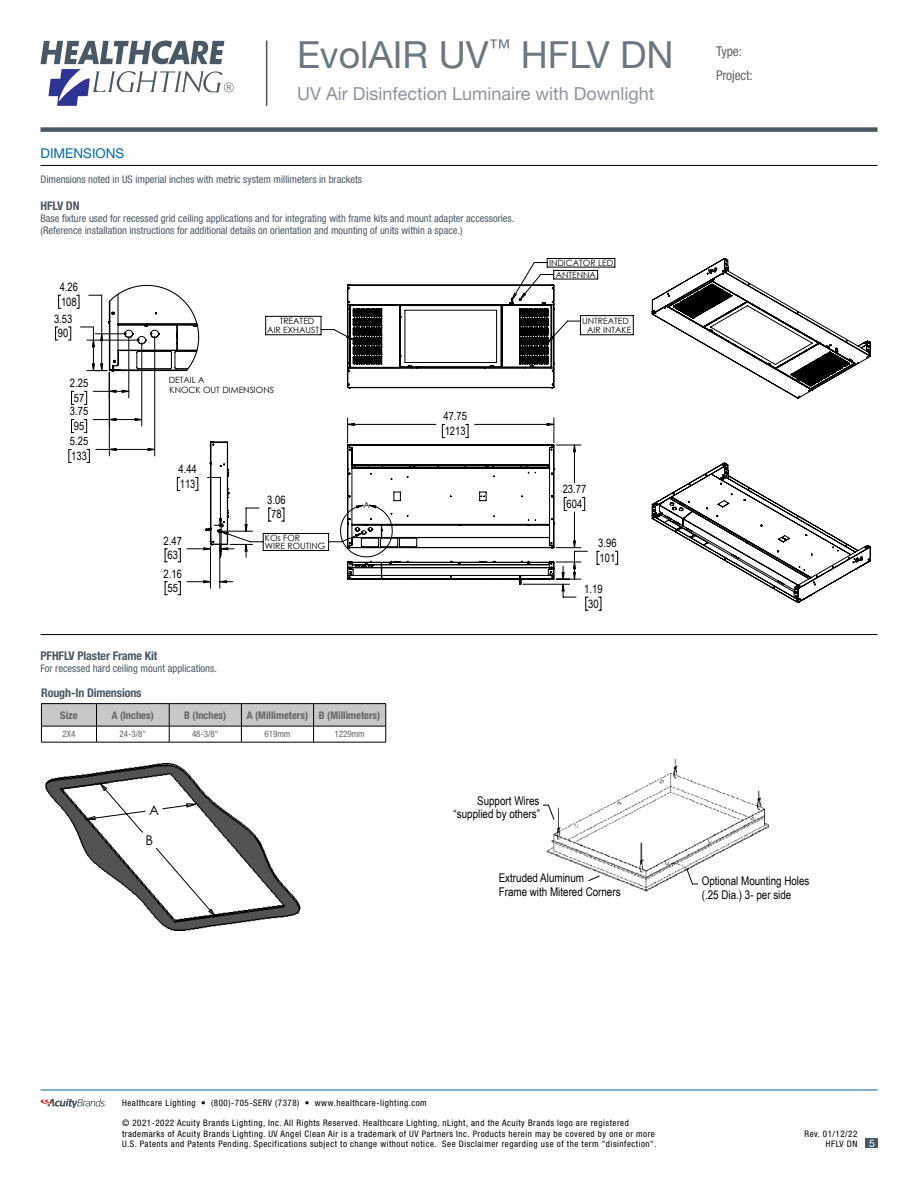
<style>
.page{position:relative;width:918px;height:1188px;background:#fff}
.page>*{position:absolute;margin:0;border:0;box-sizing:border-box;transform-origin:0 0}
.t1{font:37.5px "Helvetica Neue LT Std";color:#6b7884}
.t2{font:18px "Helvetica Neue LT Std";color:#8b95a0}
.t3{font:condensed 13.5px/24.2px "Helvetica Neue LT Std";letter-spacing:-.01em;color:#636466}
.t4{font:13.5px "Helvetica Neue LT Std";color:#0068a9}
.t5{font:13.5px "Century Gothic";color:#000}
.t6{font:12px/14.4px "Arial Narrow";color:#000}
.t7{font:700 condensed 12px "Helvetica Neue LT Std";letter-spacing:-.01em;color:#485865}
.t8{font:11.55px/14.7px "Arial Narrow";color:#000;text-align:center}
.t9{font:condensed 10.5px/12px "Helvetica Neue LT Std";color:#485865}
.t10{font:700 condensed 10.5px "Helvetica Neue LT Std";color:#636466}
.t11{font:10.5px "Helvetica Neue LT Std";color:#fff}
.t12{font:condensed 9px/10.8px "Helvetica Neue LT Std";letter-spacing:.055em;color:#000;text-align:right}
.t13{font:condensed 9px "Helvetica Neue LT Std";color:#636466}
.t14{font:8.7px/8.6px "Century Gothic";color:#000}
</style>
<div class="page">
<hr style="left:40px;top:1090px;width:838px;height:1px;background:#0068a9">
<svg style="left:41px;top:1099px;width:65px;height:9px"></svg>
<div style="left:40px;top:127px;width:838px;height:5px;background:#485865"></div>
<div style="left:865px;top:1138px;width:13px;height:10px;background:#485865"></div>
<hr style="left:266px;top:40px;width:1px;height:66px;background:#485865">
<svg style="left:41px;top:40px;width:193px;height:66px"></svg>
<svg style="left:521px;top:258px;width:113px;height:293px"></svg>
<svg style="left:165px;top:581px;width:2px;height:14px"></svg>
<svg style="left:178px;top:581px;width:3px;height:14px"></svg>
<svg style="left:187px;top:581px;width:17px;height:1px"></svg>
<svg style="left:165px;top:549px;width:2px;height:14px"></svg>
<svg style="left:178px;top:549px;width:3px;height:14px"></svg>
<svg style="left:177px;top:477px;width:3px;height:14px"></svg>
<svg style="left:597px;top:551px;width:2px;height:14px"></svg>
<svg style="left:615px;top:551px;width:3px;height:14px"></svg>
<svg style="left:599px;top:597px;width:3px;height:14px"></svg>
<svg style="left:265px;top:315px;width:289px;height:103px"></svg>
<svg style="left:204px;top:507px;width:136px;height:82px"></svg>
<svg style="left:187px;top:441px;width:72px;height:116px"></svg>
<svg style="left:340px;top:418px;width:248px;height:193px"></svg>
<svg style="left:347px;top:284px;width:208px;height:104px"></svg>
<svg style="left:652px;top:258px;width:219px;height:141px"></svg>
<svg style="left:651px;top:462px;width:220px;height:141px"></svg>
<svg style="left:58px;top:295px;width:3px;height:14px"></svg>
<svg style="left:55px;top:327px;width:3px;height:14px"></svg>
<hr style="left:109px;top:449px;width:46px;height:1px;background:#000">
<hr style="left:109px;top:372px;width:1px;height:84px;background:#000">
<hr style="left:154px;top:336px;width:1px;height:120px;background:#000">
<svg style="left:87px;top:449px;width:3px;height:14px"></svg>
<svg style="left:69px;top:449px;width:2px;height:14px"></svg>
<hr style="left:109px;top:419px;width:33px;height:1px;background:#000">
<hr style="left:142px;top:343px;width:1px;height:83px;background:#000">
<svg style="left:84px;top:419px;width:3px;height:14px"></svg>
<svg style="left:71px;top:419px;width:3px;height:14px"></svg>
<svg style="left:96px;top:448px;width:20px;height:3px"></svg>
<svg style="left:148px;top:448px;width:7px;height:3px"></svg>
<svg style="left:93px;top:418px;width:23px;height:3px"></svg>
<svg style="left:135px;top:418px;width:7px;height:3px"></svg>
<svg style="left:68px;top:285px;width:131px;height:120px"></svg>
<img style="left:543px;top:759px;width:226px;height:133px">
<div style="left:556px;top:756px;width:79px;height:28px;background:#fff"></div>
<div style="left:560px;top:781px;width:15px;height:33px;background:#fff"></div>
<div style="left:538px;top:887px;width:94px;height:5px;background:#fff"></div>
<div style="left:687px;top:870px;width:83px;height:22px;background:#fff"></div>
<div style="left:616px;top:884px;width:7px;height:8px;background:#fff"></div>
<svg style="left:687px;top:869px;width:11px;height:15px"></svg>
<svg style="left:543px;top:805px;width:11px;height:15px"></svg>
<svg style="left:588px;top:875px;width:12px;height:6px"></svg>
<hr style="left:40px;top:165px;width:838px;height:1px;background:#000">
<hr style="left:40px;top:634px;width:838px;height:1px;background:#000">
<img style="left:45px;top:763px;width:256px;height:168px">
<svg style="left:63px;top:782px;width:161px;height:140px"></svg>
<hr style="left:41px;top:703px;width:56px;height:1px;background:#000">
<hr style="left:97px;top:703px;width:72px;height:1px;background:#000">
<hr style="left:169px;top:703px;width:72px;height:1px;background:#000">
<hr style="left:241px;top:703px;width:73px;height:1px;background:#000">
<hr style="left:314px;top:703px;width:72px;height:1px;background:#000">
<svg style="left:41px;top:704px;width:345px;height:38px"></svg>
<hr style="left:41px;top:742px;width:56px;height:1px;background:#000">
<hr style="left:97px;top:742px;width:72px;height:1px;background:#000">
<hr style="left:169px;top:742px;width:72px;height:1px;background:#000">
<hr style="left:241px;top:742px;width:73px;height:1px;background:#000">
<hr style="left:314px;top:742px;width:72px;height:1px;background:#000">
<h1 class="t1" style="left:297px;top:32px;width:378px">EvolAIR UV<sup>™</sup> HFLV DN</h1>
<h2 class="t2" style="left:297px;top:83px;width:359px">UV Air Disinfection Luminaire with Downlight</h2>
<h3 class="t4" style="left:40px;top:146px;width:85px">DIMENSIONS</h3>
<p class="t9" style="left:40px;top:173px;width:323px">Dimensions noted in US imperial inches with metric system millimeters in brackets</p>
<h3 class="t7" style="left:40px;top:198px;width:41px">HFLV DN</h3>
<p class="t9" style="left:40px;top:212px;width:475px">Base fixture used for recessed grid ceiling applications and for integrating with frame kits and mount adapter accessories. (Reference installation instructions for additional details on orientation and mounting of units within a space.)</p>
<p class="t8" style="left:60px;top:279px;width:20px;text-align:left">4.26<br>108</p>
<p class="t8" style="left:54px;top:311px;width:20px">3.53<br>90</p>
<p class="t8" style="left:70px;top:375px;width:20px">2.25<br>57</p>
<p class="t8" style="left:70px;top:403px;width:20px">3.75<br>95<br>5.25<br>133</p>
<p class="t14" style="left:267px;top:317px;width:53px;text-indent:12px">TREATED<br>AIR EXHAUST</p>
<p class="t14" style="left:169px;top:374px;width:107px;line-height:10.2px">DETAIL A<br>KNOCK OUT DIMENSIONS</p>
<p class="t8" style="left:178px;top:461px;width:20px;text-align:left">4.44<br>113</p>
<p class="t8" style="left:443px;top:408px;width:25px;text-align:left">47.75<br>1213</p>
<p class="t14" style="left:549px;top:258px;width:66px">INDICATOR LED</p>
<p class="t14" style="left:556px;top:270px;width:42px">ANTENNA</p>
<p class="t14" style="left:582px;top:317px;width:51px;text-align:center">UNTREATED<br>AIR INTAKE</p>
<p class="t8" style="left:563px;top:481px;width:25px">23.77</p>
<p class="t8" style="left:164px;top:533px;width:20px">2.47<br>63</p>
<p class="t8" style="left:164px;top:566px;width:20px">2.16<br>55</p>
<h3 class="t7" style="left:40px;top:648px;width:118px">PFHFLV Plaster Frame Kit</h3>
<p class="t9" style="left:40px;top:662px;width:178px">For recessed hard ceiling mount applications.</p>
<p class="t8" style="left:267px;top:492px;width:20px">3.06<br>78</p>
<p class="t14" style="left:265px;top:533px;width:62px">KOs FOR<br>WIRE ROUTING</p>
<p class="t14" style="left:363px;top:500px;width:8px">A</p>
<p class="t8" style="left:567px;top:496px;width:17px">604</p>
<p class="t8" style="left:598px;top:535px;width:20px;text-align:left">3.96<br>101</p>
<p class="t8" style="left:584px;top:581px;width:20px">1.19<br>30</p>
<h3 class="t7" style="left:41px;top:685px;width:102px">Rough-In Dimensions</h3>
<p class="t10" style="left:60px;top:709px;width:19px">Size</p>
<p class="t10" style="left:112px;top:709px;width:44px">A (Inches)</p>
<p class="t10" style="left:184px;top:709px;width:44px">B (Inches)</p>
<p class="t10" style="left:247px;top:709px;width:135px">A (Millimeters) B (Millimeters)</p>
<p class="t13" style="left:62px;top:729px;width:14px">2X4</p>
<p class="t13" style="left:120px;top:729px;width:28px">24-3/8"</p>
<p class="t13" style="left:192px;top:729px;width:28px">48-3/8"</p>
<p class="t13" style="left:265px;top:729px;width:27px">619mm</p>
<p class="t13" style="left:335px;top:729px;width:32px">1229mm</p>
<h3 class="t5" style="left:149px;top:802px;width:11px">A</h3>
<h3 class="t5" style="left:146px;top:832px;width:9px">B</h3>
<h3 class="t6" style="left:454px;top:793px;width:88px;line-height:13.5px;text-align:right">Support Wires “supplied by others”</h3>
<h3 class="t3" style="left:716px;top:39px;width:38px">Type:<br>Project:</h3>
<h3 class="t6" style="left:499px;top:870px;width:123px">Extruded Aluminum<br>Frame with Mitered Corners</h3>
<h3 class="t6" style="left:702px;top:873px;width:109px">Optional Mounting Holes (.25 Dia.) 3- per side</h3>
<p class="t12" style="left:122px;top:1097px;width:306px">Healthcare Lighting • (800)-705-SERV (7378) • www.healthcare-lighting.com</p>
<p class="t12" style="left:122px;top:1117px;width:536px;text-align:left">© 2021-2022 Acuity Brands Lighting, Inc. All Rights Reserved. Healthcare Lighting, nLight, and the Acuity Brands logo are registered trademarks of Acuity Brands Lighting. UV Angel Clean Air is a trademark of UV Partners Inc. Products herein may be covered by one or more<br>U.S. Patents and Patents Pending. Specifications subject to change without notice. See Disclaimer regarding use of the term "disinfection".</p>
<p class="t12" style="left:805px;top:1128px;width:54px">Rev. 01/12/22<br>HFLV DN</p>
<p class="t11" style="left:869px;top:1137px;width:7px">5</p>
</div>
